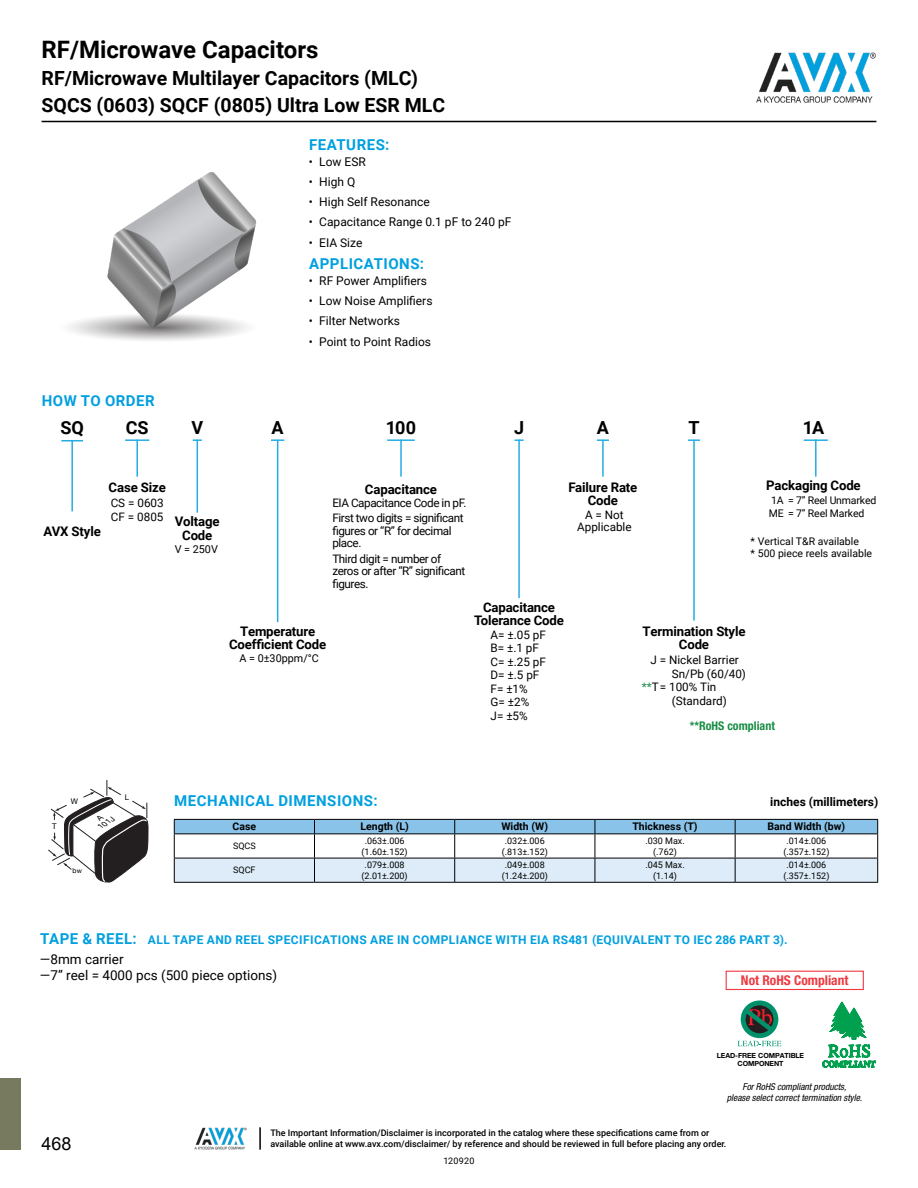
<style>
.page{position:relative;width:918px;height:1188px;background:#fff}
.page>*{position:absolute;margin:0;border:0;box-sizing:border-box;transform-origin:0 0}
.t1{font:700 24px "Roboto";color:#000}
.t2{font:700 19.5px "Roboto";color:#000}
.t3{font:700 18px "Roboto";color:#000}
.t4{font:18px "Arial";color:#000}
.t5{font:700 15px "Roboto";letter-spacing:.035em;color:#00a0df}
.t6{font:13.5px/16.2px "Roboto";color:#000}
.t7{font:700 condensed 13.5px "Helvetica Neue LT Std";color:#ef3a42}
.t8{font:700 13.2px/13.5px "Roboto";letter-spacing:-.01em;color:#000;text-align:center}
.t9{font:12px "Roboto";color:#000}
.t10{font:700 12px "Roboto";letter-spacing:.035em;color:#00a0df}
.t11{font:700 12px "Roboto";color:#000}
.t12{font:700 condensed 12px "Helvetica Neue LT Std";color:#198d44}
.t13{font:11.7px/12.6px "Roboto";letter-spacing:-.035em;color:#000}
.t14{font:11.7px/13.5px "Roboto";color:#000}
.t15{font:10.8px "Roboto";color:#000}
.t16{font:10.5px/12.8px "Roboto";color:#000}
.t17{font:700 10.5px "Roboto";color:#000}
.t18{font:italic condensed 9.45px/11.4px "Helvetica Neue LT Std";color:#000;text-align:center}
.t19{font:500 9px "Roboto";color:#000}
.t20{font:9px/10.8px "Roboto";color:#000;text-align:center}
.t21{font:7.8px "Helvetica Neue";color:#000}
.t22{font:italic 7.5px/7.6px "Helvetica Neue";color:#000;scale:1.08 1}
.t23{font:700 7.05px/7.8px "Helvetica Neue LT Std";letter-spacing:-.01em;color:#000;text-align:center}
.t24{font:6.9px "Helvetica Neue";color:#000}
.s1{color:#198d44}
.s2{font-size:15px}
</style>
<div class="page">
<img style="left:195px;top:1131px;width:50px;height:19px">
<hr style="left:259px;top:1127px;width:2px;height:23px;background:#000">
<img style="left:756px;top:52px;width:120px;height:51px">
<hr style="left:42px;top:121px;width:834px;height:1px;background:#000">
<div style="left:0;top:1078px;width:21px;height:72px;background:#787a60"></div>
<hr style="left:71px;top:440px;width:2px;height:71px;background:#25ace3">
<svg style="left:61px;top:440px;width:22px;height:1px"></svg>
<hr style="left:136px;top:440px;width:2px;height:37px;background:#25ace3">
<hr style="left:125px;top:439px;width:24px;height:2px;background:#25ace3">
<hr style="left:815px;top:440px;width:2px;height:37px;background:#25ace3">
<hr style="left:804px;top:439px;width:24px;height:2px;background:#25ace3">
<hr style="left:400px;top:440px;width:2px;height:37px;background:#25ace3">
<hr style="left:387px;top:439px;width:28px;height:2px;background:#25ace3">
<hr style="left:197px;top:440px;width:1px;height:73px;background:#25ace3">
<svg style="left:193px;top:439px;width:9px;height:2px"></svg>
<hr style="left:602px;top:440px;width:2px;height:37px;background:#25ace3">
<svg style="left:597px;top:439px;width:12px;height:2px"></svg>
<hr style="left:693px;top:440px;width:2px;height:181px;background:#25ace3">
<svg style="left:688px;top:439px;width:12px;height:2px"></svg>
<hr style="left:518px;top:440px;width:2px;height:158px;background:#25ace3">
<svg style="left:514px;top:439px;width:10px;height:2px"></svg>
<hr style="left:277px;top:440px;width:1px;height:182px;background:#25ace3">
<svg style="left:271px;top:439px;width:13px;height:2px"></svg>
<img style="left:69px;top:172px;width:188px;height:169px">
<svg style="left:174px;top:818px;width:705px;height:313px"></svg>
<hr style="left:174px;top:882px;width:140px;height:1px;background:#000">
<hr style="left:314px;top:882px;width:141px;height:1px;background:#000">
<hr style="left:455px;top:882px;width:140px;height:1px;background:#000">
<hr style="left:595px;top:882px;width:140px;height:1px;background:#000">
<hr style="left:735px;top:882px;width:143px;height:1px;background:#000">
<svg style="left:48px;top:780px;width:101px;height:103px"></svg>
<h1 class="t1" style="left:42px;top:33px;width:278px">RF/Microwave Capacitors</h1>
<h2 class="t2" style="left:42px;top:92px;width:405px">SQCS (0603) SQCF (0805) Ultra Low ESR MLC</h2>
<h2 class="t2" style="left:42px;top:65px;width:378px">RF/Microwave Multilayer Capacitors (MLC)</h2>
<h3 class="t5" style="left:309px;top:134px;width:82px">FEATURES:</h3>
<h3 class="t9" style="left:309px;top:153px;width:59px">• Low ESR</h3>
<h3 class="t9" style="left:309px;top:173px;width:48px">• High Q</h3>
<h3 class="t9" style="left:309px;top:194px;width:123px">• High Self Resonance</h3>
<h3 class="t9" style="left:309px;top:214px;width:204px">• Capacitance Range 0.1 pF to 240 pF</h3>
<h3 class="t9" style="left:309px;top:234px;width:55px">• EIA Size</h3>
<h3 class="t5" style="left:309px;top:253px;width:117px">APPLICATIONS:</h3>
<h3 class="t9" style="left:309px;top:272px;width:120px">• RF Power Amplifiers</h3>
<h3 class="t9" style="left:309px;top:293px;width:125px">• Low Noise Amplifiers</h3>
<h3 class="t9" style="left:309px;top:313px;width:93px">• Filter Networks</h3>
<h3 class="t9" style="left:309px;top:333px;width:124px">• Point to Point Radios</h3>
<h3 class="t5" style="left:42px;top:390px;width:114px">HOW TO ORDER</h3>
<h3 class="t3" style="left:60px;top:415px;width:25px">SQ</h3>
<h3 class="t3" style="left:126px;top:415px;width:25px">CS</h3>
<h3 class="t3" style="left:191px;top:415px;width:13px">V</h3>
<h3 class="t3" style="left:272px;top:415px;width:14px">A</h3>
<h3 class="t3" style="left:386px;top:415px;width:32px">100</h3>
<h3 class="t3" style="left:514px;top:415px;width:12px">J</h3>
<h3 class="t3" style="left:597px;top:415px;width:14px">A</h3>
<h3 class="t3" style="left:688px;top:415px;width:13px">T</h3>
<h3 class="t3" style="left:803px;top:415px;width:23px">1A</h3>
<h3 class="t8" style="left:44px;top:524px;width:59px">AVX Style</h3>
<h3 class="t8" style="left:109px;top:481px;width:59px">Case Size</h3>
<p class="t14" style="left:111px;top:495px;width:55px;line-height:14.1px">CS = 0603<br>CF = 0805</p>
<h3 class="t8" style="left:175px;top:514px;width:46px">Voltage<br>Code</h3>
<p class="t15" style="left:175px;top:541px;width:45px">V = 250V</p>
<h3 class="t8" style="left:365px;top:482px;width:74px">Capacitance</h3>
<p class="t13" style="left:332px;top:494px;width:136px;line-height:15.6px">EIA Capacitance Code in pF.<br>First two digits = significant</p>
<p class="t13" style="left:332px;top:524px;width:121px">figures or “R” for decimal place.</p>
<p class="t13" style="left:332px;top:552px;width:134px">Third digit = number of zeros or after “R” significant figures.</p>
<h3 class="t8" style="left:229px;top:624px;width:99px">Temperature<br>Coefficient Code</h3>
<p class="t15" style="left:239px;top:651px;width:81px">A = 0±30ppm/°C</p>
<h3 class="t8" style="left:568px;top:480px;width:70px">Failure Rate<br>Code</h3>
<p class="t14" style="left:577px;top:508px;width:56px;line-height:12px;text-align:center">A = Not<br>Applicable</p>
<h3 class="t8" style="left:766px;top:478px;width:96px">Packaging Code</h3>
<p class="t16" style="left:769px;top:494px;width:109px">1A = 7” Reel Unmarked<br>ME = 7” Reel Marked</p>
<p class="t16" style="left:751px;top:534px;width:123px">* Vertical T&amp;R available<br>* 500 piece reels available</p>
<h3 class="t8" style="left:474px;top:600px;width:91px">Capacitance<br>Tolerance Code</h3>
<p class="t14" style="left:491px;top:627px;width:57px">A= ±.05 pF<br>B= ±.1 pF<br>C= ±.25 pF<br>D= ±.5 pF<br>F= ±1%<br>G= ±2%<br>J= ±5%</p>
<h3 class="t8" style="left:642px;top:624px;width:105px">Termination Style<br>Code</h3>
<p class="t14" style="left:650px;top:653px;width:90px">J = Nickel Barrier</p>
<p class="t13" style="left:672px;top:667px;width:76px">Sn/Pb (60/40)</p>
<p class="t13" style="left:642px;top:680px;width:76px"><span class="s1">**</span>T= 100% Tin</p>
<p class="t14" style="left:672px;top:693px;width:57px">(Standard)</p>
<h3 class="t12" style="left:690px;top:718px;width:87px">**RoHS compliant</h3>
<p class="t21" style="left:71px;top:797px;width:9px">W</p>
<p class="t21" style="left:52px;top:821px;width:6px">T</p>
<p class="t22" style="left:93px;top:817px;width:18px;text-indent:4px;rotate:-33deg">A<br>101J</p>
<p class="t24" style="left:73px;top:866px;width:11px">bw</p>
<p class="t21" style="left:125px;top:793px;width:6px">L</p>
<h3 class="t5" style="left:174px;top:790px;width:205px">MECHANICAL DIMENSIONS:</h3>
<h3 class="t11" style="left:770px;top:793px;width:110px">inches (millimeters)</h3>
<p class="t17" style="left:233px;top:819px;width:25px">Case</p>
<p class="t17" style="left:360px;top:819px;width:50px">Length (L)</p>
<p class="t17" style="left:501px;top:819px;width:48px">Width (W)</p>
<p class="t17" style="left:632px;top:819px;width:67px">Thickness (T)</p>
<p class="t17" style="left:768px;top:819px;width:79px">Band Width (bw)</p>
<p class="t20" style="left:233px;top:840px;width:24px">SQCS</p>
<p class="t20" style="left:362px;top:835px;width:48px">.063±.006 (1.60±.152)</p>
<p class="t20" style="left:502px;top:835px;width:48px">.032±.006 (.813±.152)</p>
<p class="t20" style="left:645px;top:835px;width:41px">.030 Max. (.762)</p>
<p class="t20" style="left:783px;top:835px;width:48px">.014±.006 (.357±.152)</p>
<p class="t20" style="left:233px;top:864px;width:24px">SQCF</p>
<p class="t20" style="left:362px;top:859px;width:48px">.079±.008 (2.01±.200)</p>
<p class="t20" style="left:502px;top:859px;width:48px">.049±.008 (1.24±.200)</p>
<p class="t20" style="left:645px;top:859px;width:41px">.045 Max. (1.14)</p>
<p class="t20" style="left:783px;top:859px;width:48px">.014±.006 (.357±.152)</p>
<h3 class="t10" style="left:40px;top:931px;width:749px"><span class="s2">TAPE &amp; REEL:</span> ALL TAPE AND REEL SPECIFICATIONS ARE IN COMPLIANCE WITH EIA RS481 (EQUIVALENT TO IEC 286 PART 3).</h3>
<h3 class="t6" style="left:40px;top:951px;width:239px">—8mm carrier<br>—7” reel = 4000 pcs (500 piece options)</h3>
<h3 class="t7" style="left:741px;top:972px;width:109px">Not RoHS Compliant</h3>
<p class="t23" style="left:717px;top:1052px;width:89px">LEAD-FREE COMPATIBLE<br>COMPONENT</p>
<p class="t18" style="left:727px;top:1081px;width:137px">For RoHS compliant products,<br>please select correct termination style.</p>
<p class="t19" style="left:270px;top:1127px;width:441px">The Important Information/Disclaimer is incorporated in the catalog where these specifications came from or</p>
<h3 class="t4" style="left:42px;top:1131px;width:32px">468</h3>
<p class="t19" style="left:270px;top:1137px;width:458px">available online at www.avx.com/disclaimer/ by reference and should be reviewed in full before placing any order.</p>
<p class="t20" style="left:443px;top:1155px;width:33px">120920</p>
</div>
